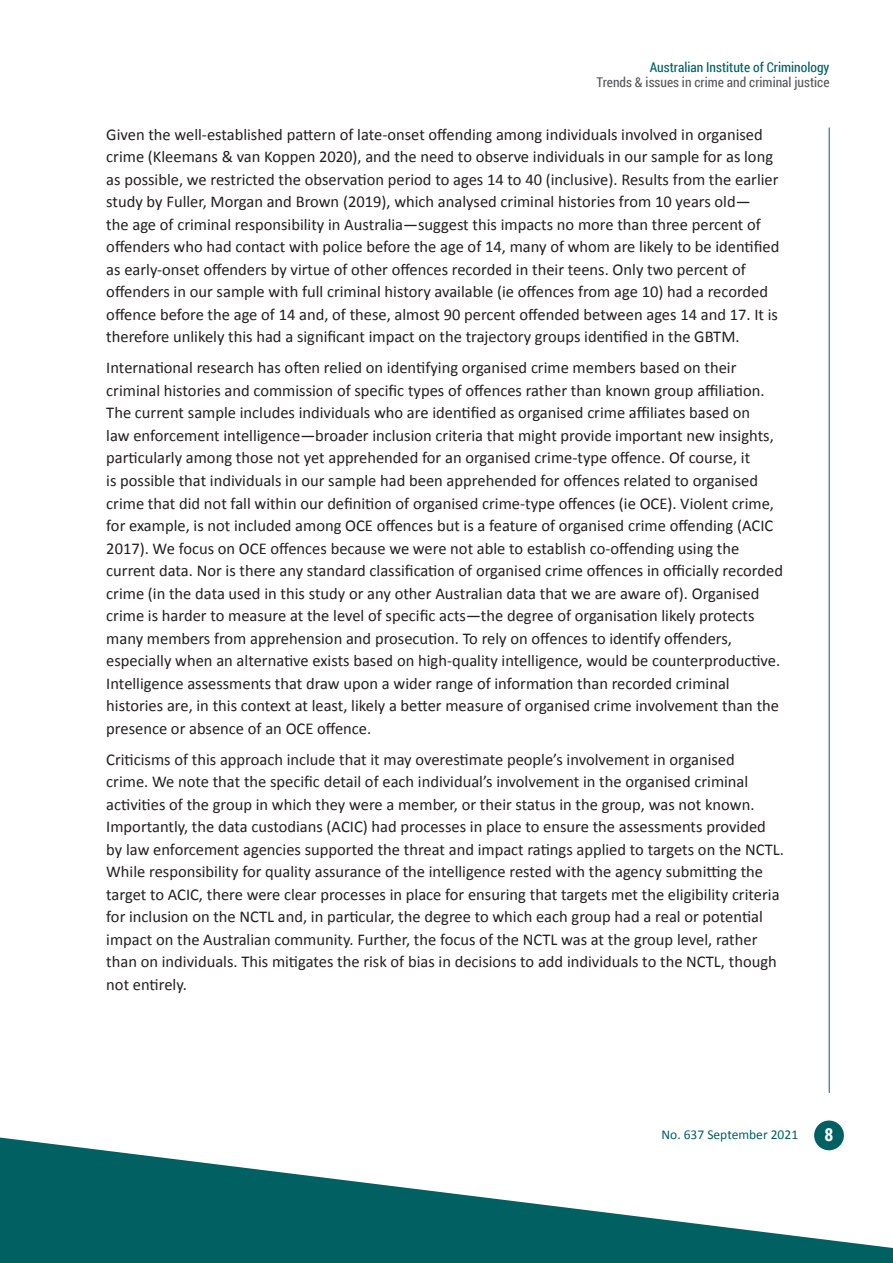
<style>
.page{position:relative;width:893px;height:1263px;background:#fff}
.page>*{position:absolute;margin:0;border:0;box-sizing:border-box;transform-origin:0 0}
.t1{font:700 18px "Roboto Condensed";color:#fff}
.body{font:16.5px/22.5px "Calibri";color:#231f20}
.t2{font:13.5px "Roboto Condensed";color:#57585a}
.t3{font:13.5px "Roboto Condensed";color:#006062}
.t4{font:13.5px "Calibri";color:#006062}
</style>
<div class="page">
<hr style="left:829px;top:128px;width:1px;height:965px;background:#006062">
<div style="left:814px;top:1120px;width:30px;height:30px;background:#006062;border-radius:50%"></div>
<svg style="left:0;top:1137px;width:893px;height:126px;fill:#006062"></svg>
<p class="t3" style="left:650px;top:58px;width:181px">Australian Institute of Criminology</p>
<p class="t2" style="left:597px;top:73px;width:234px">Trends &amp; issues in crime and criminal justice</p>
<p class="body" style="left:106px;top:123px;width:675px">Given the well-established pattern of late-onset offending among individuals involved in organised crime (Kleemans &amp; van Koppen 2020), and the need to observe individuals in our sample for as long as possible, we restricted the observation period to ages 14 to 40 (inclusive). Results from the earlier study by Fuller, Morgan and Brown (2019), which analysed criminal histories from 10 years old—<br>the age of criminal responsibility in Australia—suggest this impacts no more than three percent of offenders who had contact with police before the age of 14, many of whom are likely to be identified as early-onset offenders by virtue of other offences recorded in their teens. Only two percent of offenders in our sample with full criminal history available (ie offences from age 10) had a recorded offence before the age of 14 and, of these, almost 90 percent offended between ages 14 and 17. It is therefore unlikely this had a significant impact on the trajectory groups identified in the GBTM.</p>
<p class="body" style="left:106px;top:357px;width:678px">International research has often relied on identifying organised crime members based on their criminal histories and commission of specific types of offences rather than known group affiliation.<br>The current sample includes individuals who are identified as organised crime affiliates based on<br>law enforcement intelligence—broader inclusion criteria that might provide important new insights, particularly among those not yet apprehended for an organised crime-type offence. Of course, it<br>is possible that individuals in our sample had been apprehended for offences related to organised crime that did not fall within our definition of organised crime-type offences (ie OCE). Violent crime, for example, is not included among OCE offences but is a feature of organised crime offending (ACIC 2017). We focus on OCE offences because we were not able to establish co-offending using the current data. Nor is there any standard classification of organised crime offences in officially recorded crime (in the data used in this study or any other Australian data that we are aware of). Organised crime is harder to measure at the level of specific acts—the degree of organisation likely protects many members from apprehension and prosecution. To rely on offences to identify offenders, especially when an alternative exists based on high-quality intelligence, would be counterproductive.<br>Intelligence assessments that draw upon a wider range of information than recorded criminal histories are, in this context at least, likely a better measure of organised crime involvement than the presence or absence of an OCE offence.</p>
<p class="body" style="left:106px;top:748px;width:679px">Criticisms of this approach include that it may overestimate people’s involvement in organised<br>crime. We note that the specific detail of each individual’s involvement in the organised criminal activities of the group in which they were a member, or their status in the group, was not known.<br>Importantly, the data custodians (ACIC) had processes in place to ensure the assessments provided by law enforcement agencies supported the threat and impact ratings applied to targets on the NCTL.<br>While responsibility for quality assurance of the intelligence rested with the agency submitting the target to ACIC, there were clear processes in place for ensuring that targets met the eligibility criteria for inclusion on the NCTL and, in particular, the degree to which each group had a real or potential impact on the Australian community. Further, the focus of the NCTL was at the group level, rather than on individuals. This mitigates the risk of bias in decisions to add individuals to the NCTL, though not entirely.</p>
<p class="t4" style="left:661px;top:1126px;width:138px">No. 637 September 2021</p>
<p class="t1" style="left:824px;top:1122px;width:10px">8</p>
</div>
